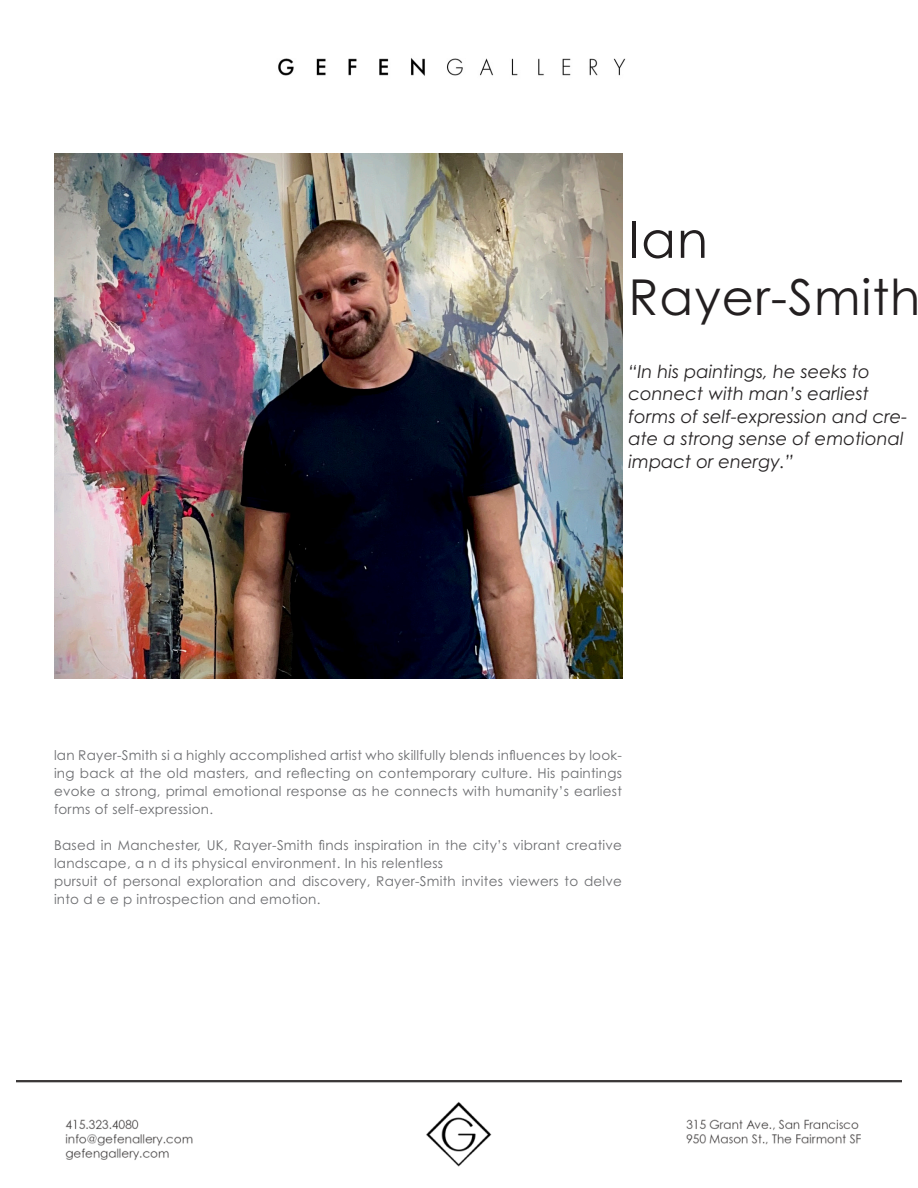
<style>
.page{position:relative;width:918px;height:1188px;background:#fff}
.page>*{position:absolute;margin:0;border:0;box-sizing:border-box;transform-origin:0 0}
.t1{font:51px "Century Gothic Pro";color:#231f20}
.t2{font:49.5px "Century Gothic Pro";letter-spacing:.02em;color:#231f20}
.t3{font:italic 18px/22.5px "Century Gothic Pro";color:#282526}
.t4{font:13.5px/18px "Century Gothic Pro";letter-spacing:.02em;color:#6c6d70}
</style>
<div class="page">
<img style="left:16px;top:1080px;width:886px;height:87px">
<img style="left:278px;top:58px;width:348px;height:18px">
<img style="left:54px;top:153px;width:568px;height:525px">
<p class="t1" style="left:629px;top:208px;width:81px">Ian</p>
<p class="t2" style="left:629px;top:267px;width:293px">Rayer-Smith</p>
<p class="t3" style="left:629px;top:360px;width:280px">“In his paintings, he seeks to connect with man’s earliest forms of self-expression and cre&shy;ate a strong sense of emotional impact or energy.”</p>
<p class="t4" style="left:54px;top:746px;width:570px;text-align:justify">lan Rayer-Smith si a highly accomplished artist who skillfully blends influences by look&shy;ing back at the old masters, and reflecting on contemporary culture. His paintings evoke a strong, primal emotional response as he connects with humanity’s earliest forms of self-expression.</p>
<p class="t4" style="left:54px;top:836px;width:570px">Based in Manchester, UK, Rayer-Smith finds inspiration in the city’s vibrant creative landscape, a n d its physical environment. In his relentless</p>
<p class="t4" style="left:54px;top:872px;width:570px">pursuit of personal exploration and discovery, Rayer-Smith invites viewers to delve into d e e p introspection and emotion.</p>
</div>
